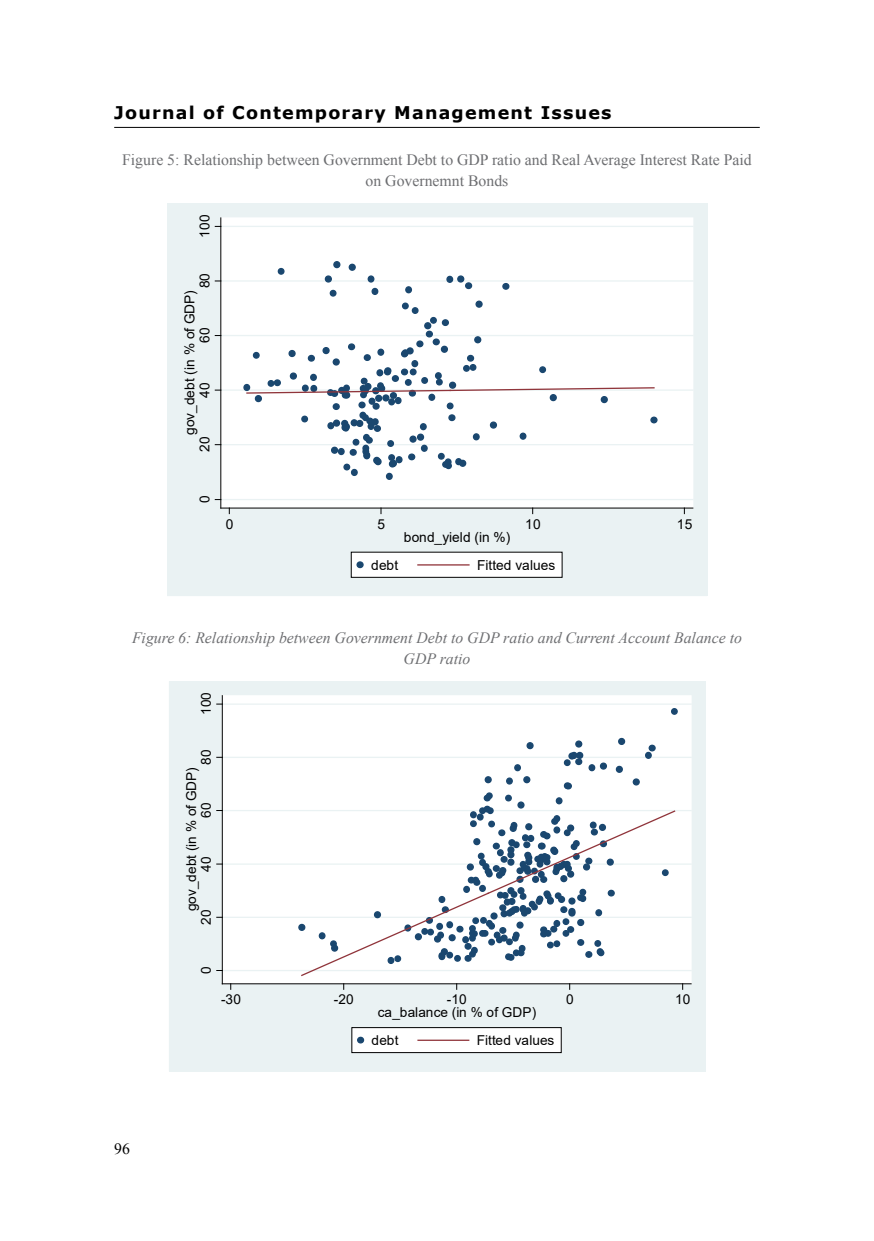
<style>
.page{position:relative;width:874px;height:1241px;background:#fff}
.page>*{position:absolute;margin:0;border:0;box-sizing:border-box;transform-origin:0 0}
.t1{font:700 17.5px "Verdana";letter-spacing:.07em;color:#000}
.t2{font:15.75px/21px "Times New Roman";color:#6d6e71;text-align:center}
.t3{font:italic 15.75px/21px "Times New Roman";color:#6d6e71;text-align:center}
.t4{font:15.75px "Times New Roman";color:#000}
.t5{font:13.65px/28.2px "Arial";letter-spacing:.015em;color:#000}
.t6{font:13.65px "Arial";letter-spacing:-.01em;color:#000}
</style>
<div class="page">
<hr style="left:114px;top:127px;width:645px;height:1px;background:#000">
<div style="left:167px;top:204px;width:539px;height:391px;background:#eaf2f3"></div>
<div style="left:221px;top:218px;width:471px;height:289px;background:#fff"></div>
<hr style="left:221px;top:499px;width:471px;height:1px;background:#eaf2f3">
<hr style="left:221px;top:444px;width:471px;height:1px;background:#eaf2f3">
<hr style="left:221px;top:389px;width:471px;height:1px;background:#eaf2f3">
<hr style="left:221px;top:335px;width:471px;height:1px;background:#eaf2f3">
<hr style="left:221px;top:280px;width:471px;height:1px;background:#eaf2f3">
<hr style="left:221px;top:226px;width:471px;height:1px;background:#eaf2f3">
<div style="left:333px;top:261px;width:7px;height:7px;border:1px solid #1a476f;border-radius:50%"></div>
<div style="left:243px;top:384px;width:7px;height:7px;border:1px solid #1a476f;border-radius:50%"></div>
<div style="left:385px;top:472px;width:7px;height:8px;border:1px solid #1a476f;border-radius:50%"></div>
<div style="left:650px;top:416px;width:7px;height:7px;border:1px solid #1a476f;border-radius:50%"></div>
<svg style="left:244px;top:262px;width:412px;height:217px"></svg>
<hr style="left:220px;top:218px;width:1px;height:290px;background:#000">
<hr style="left:221px;top:507px;width:471px;height:1px;background:#000">
<div style="left:351px;top:552px;width:211px;height:25px;background:#fff"></div>
<div style="left:356px;top:561px;width:7px;height:7px;border:1px solid #1a476f;border-radius:50%"></div>
<hr style="left:418px;top:564px;width:50px;height:1px;background:#90353b">
<div style="left:169px;top:682px;width:535px;height:388px;background:#eaf2f3"></div>
<div style="left:222px;top:695px;width:468px;height:288px;background:#fff"></div>
<div style="left:222px;top:695px;width:469px;height:288px;border:1px solid #fff"></div>
<hr style="left:222px;top:969px;width:468px;height:2px;background:#eaf2f3">
<hr style="left:222px;top:916px;width:468px;height:1px;background:#eaf2f3">
<hr style="left:222px;top:863px;width:468px;height:1px;background:#eaf2f3">
<hr style="left:222px;top:809px;width:468px;height:2px;background:#eaf2f3">
<hr style="left:222px;top:756px;width:468px;height:1px;background:#eaf2f3">
<hr style="left:222px;top:703px;width:468px;height:1px;background:#eaf2f3">
<div style="left:670px;top:708px;width:7px;height:6px;border:1px solid #1a476f;border-radius:50%"></div>
<div style="left:298px;top:923px;width:7px;height:7px;border:1px solid #1a476f;border-radius:50%"></div>
<div style="left:617px;top:737px;width:8px;height:8px;border:1px solid #1a476f;border-radius:50%"></div>
<svg style="left:299px;top:738px;width:377px;height:238px"></svg>
<hr style="left:222px;top:695px;width:1px;height:288px;background:#000">
<hr style="left:222px;top:983px;width:468px;height:1px;background:#000">
<div style="left:351px;top:1027px;width:210px;height:25px;background:#fff"></div>
<div style="left:351px;top:1027px;width:210px;height:25px;border:1px solid #000"></div>
<div style="left:357px;top:1036px;width:7px;height:7px;border:1px solid #1a476f;border-radius:50%"></div>
<hr style="left:418px;top:1039px;width:50px;height:1px;background:#90353b">
<p class="t1" style="left:114px;top:100px;width:498px">Journal of Contemporary Management Issues</p>
<p class="t2" style="left:122px;top:149px;width:630px">Figure 5: Relationship between Government Debt to GDP ratio and Real Average Interest Rate Paid on Governemnt Bonds</p>
<p class="t5" style="left:190px;top:237px;width:24px;rotate:-90deg">100</p>
<p class="t5" style="left:190px;top:288px;width:17px;rotate:-90deg">80</p>
<p class="t6" style="left:180px;top:435px;width:146px;rotate:-90deg">gov_debt (in % of GDP)</p>
<p class="t5" style="left:190px;top:343px;width:17px;rotate:-90deg">60</p>
<p class="t5" style="left:190px;top:397px;width:17px;rotate:-90deg">40</p>
<p class="t5" style="left:190px;top:452px;width:17px;rotate:-90deg">20</p>
<p class="t5" style="left:190px;top:503px;width:9px;rotate:-90deg">0</p>
<p class="t5" style="left:225px;top:509px;width:9px">0</p>
<p class="t5" style="left:377px;top:509px;width:9px">5</p>
<p class="t5" style="left:525px;top:509px;width:17px">10</p>
<p class="t5" style="left:676px;top:509px;width:17px">15</p>
<p class="t5" style="left:403px;top:522px;width:108px">bond_yield (in %)</p>
<p class="t5" style="left:371px;top:551px;width:28px">debt</p>
<p class="t5" style="left:477px;top:551px;width:80px">Fitted values</p>
<p class="t3" style="left:132px;top:626px;width:611px">Figure 6: Relationship between Government Debt to GDP ratio and Current Account Balance to<br>GDP ratio</p>
<p class="t5" style="left:192px;top:715px;width:24px;rotate:-90deg">100</p>
<p class="t5" style="left:192px;top:764px;width:17px;rotate:-90deg">80</p>
<p class="t6" style="left:182px;top:911px;width:145px;rotate:-90deg">gov_debt (in % of GDP)</p>
<p class="t5" style="left:192px;top:817px;width:17px;rotate:-90deg">60</p>
<p class="t5" style="left:192px;top:871px;width:17px;rotate:-90deg">40</p>
<p class="t5" style="left:192px;top:924px;width:17px;rotate:-90deg">20</p>
<p class="t4" style="left:114px;top:1137px;width:17px">96</p>
<p class="t5" style="left:192px;top:973px;width:9px;rotate:-90deg">0</p>
<p class="t5" style="left:221px;top:985px;width:21px">-30</p>
<p class="t5" style="left:334px;top:985px;width:21px">-20</p>
<p class="t5" style="left:446px;top:985px;width:21px">-10</p>
<p class="t5" style="left:566px;top:985px;width:9px">0</p>
<p class="t5" style="left:674px;top:985px;width:17px">10</p>
<p class="t5" style="left:371px;top:998px;width:166px;text-indent:6px">ca_balance (in % of GDP) debt</p>
<p class="t5" style="left:476px;top:1026px;width:79px">Fitted values</p>
</div>
